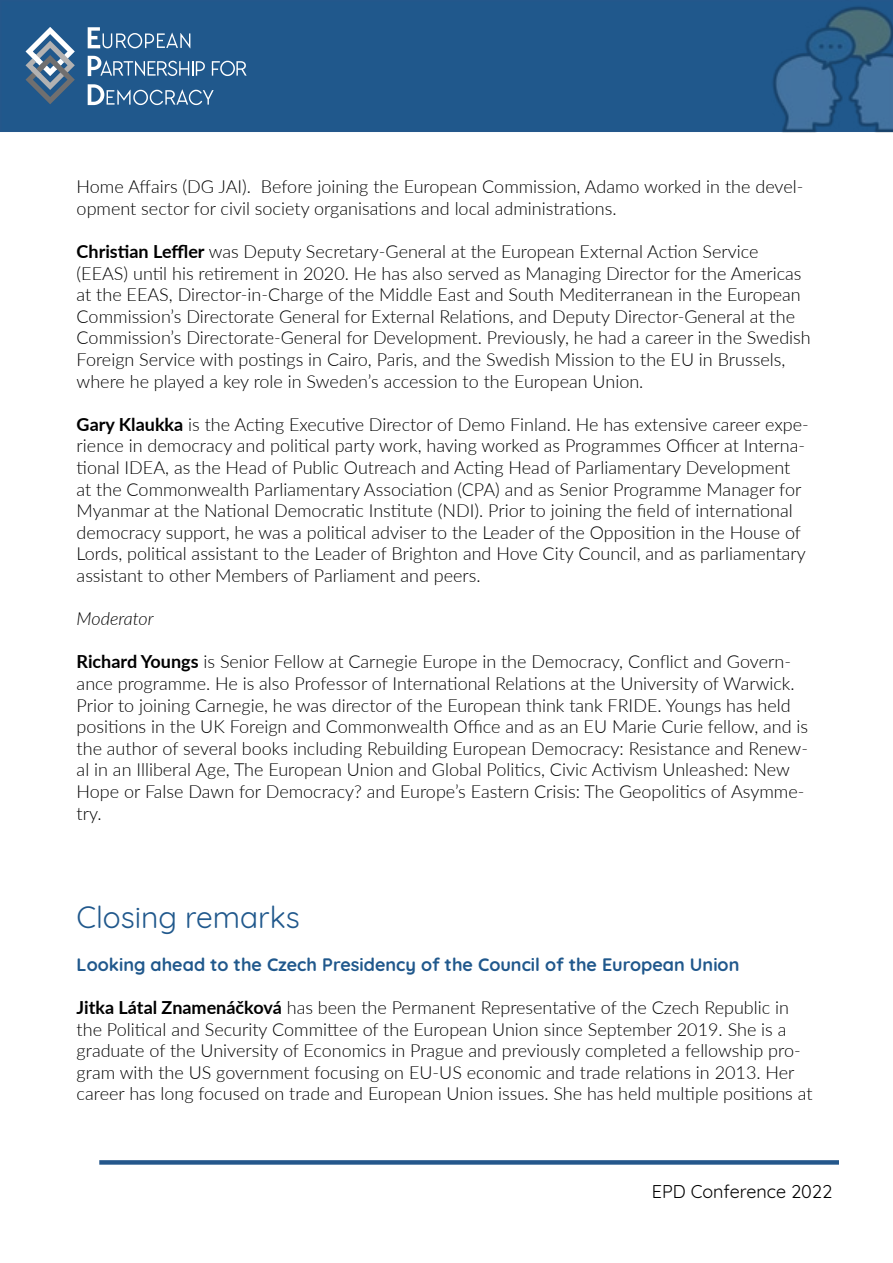
<style>
.page{position:relative;width:893px;height:1263px;background:#fff}
.page>*{position:absolute;margin:0;border:0;box-sizing:border-box;transform-origin:0 0}
.t1{font:30px "Quicksand";color:#20588c}
.t2{font:300 18px/21.6px "Lato";color:#000}
.t3{font:700 18px "Quicksand";color:#20588c}
.t4{font:18px "Quicksand";color:#000}
.t5{font:italic 300 18px "Lato";color:#000}
.s1{font-weight:700}
</style>
<div class="page">
<div style="left:1px;top:1px;width:891px;height:130px;background:#20588c"></div>
<div style="left:0;top:0;width:893px;height:132px;border:2px solid #24578b"></div>
<div style="left:99px;top:1160px;width:740px;height:5px;background:#24578b"></div>
<svg style="left:26px;top:27px;width:49px;height:77px"></svg>
<svg style="left:88px;top:56px;width:117px;height:20px"></svg>
<svg style="left:212px;top:61px;width:35px;height:15px"></svg>
<svg style="left:88px;top:84px;width:126px;height:21px"></svg>
<svg style="left:88px;top:27px;width:102px;height:21px"></svg>
<img style="left:770px;top:0;width:123px;height:132px">
<p class="t2" style="left:77px;top:175px;width:728px">Home Affairs (DG JAI). Before joining the European Commission, Adamo worked in the devel&shy;opment sector for civil society organisations and local administrations.</p>
<p class="t2" style="left:77px;top:240px;width:736px"><span class="s1">Christian Leffler</span> was Deputy Secretary-General at the European External Action Service (EEAS) until his retirement in 2020. He has also served as Managing Director for the Americas at the EEAS, Director-in-Charge of the Middle East and South Mediterranean in the European Commission’s Directorate General for External Relations, and Deputy Director-General at the Commission’s Directorate-General for Development. Previously, he had a career in the Swedish Foreign Service with postings in Cairo, Paris, and the Swedish Mission to the EU in Brussels, where he played a key role in Sweden’s accession to the European Union.</p>
<p class="t2" style="left:77px;top:413px;width:734px"><span class="s1">Gary Klaukka</span> is the Acting Executive Director of Demo Finland. He has extensive career expe&shy;rience in democracy and political party work, having worked as Programmes Officer at Interna&shy;tional IDEA, as the Head of Public Outreach and Acting Head of Parliamentary Development at the Commonwealth Parliamentary Association (CPA) and as Senior Programme Manager for Myanmar at the National Democratic Institute (NDI). Prior to joining the field of international democracy support, he was a political adviser to the Leader of the Opposition in the House of Lords, political assistant to the Leader of Brighton and Hove City Council, and as parliamentary assistant to other Members of Parliament and peers.</p>
<p class="t5" style="left:77px;top:606px;width:79px">Moderator</p>
<p class="t2" style="left:77px;top:650px;width:733px"><span class="s1">Richard Youngs</span> is Senior Fellow at Carnegie Europe in the Democracy, Conflict and Govern&shy;ance programme. He is also Professor of International Relations at the University of Warwick.<br>Prior to joining Carnegie, he was director of the European think tank FRIDE. Youngs has held positions in the UK Foreign and Commonwealth Office and as an EU Marie Curie fellow, and is the author of several books including Rebuilding European Democracy: Resistance and Renew&shy;al in an Illiberal Age, The European Union and Global Politics, Civic Activism Unleashed: New Hope or False Dawn for Democracy? and Europe’s Eastern Crisis: The Geopolitics of Asymme&shy;try.</p>
<h1 class="t1" style="left:77px;top:893px;width:225px">Closing remarks</h1>
<p class="t3" style="left:77px;top:949px;width:664px">Looking ahead to the Czech Presidency of the Council of the European Union</p>
<p class="t2" style="left:77px;top:996px;width:738px"><span class="s1">Jitka Látal Znamenáčková</span> has been the Permanent Representative of the Czech Republic in the Political and Security Committee of the European Union since September 2019. She is a graduate of the University of Economics in Prague and previously completed a fellowship pro&shy;gram with the US government focusing on EU-US economic and trade relations in 2013. Her career has long focused on trade and European Union issues. She has held multiple positions at</p>
<p class="t4" style="left:652px;top:1178px;width:182px">EPD Conference 2022</p>
</div>
